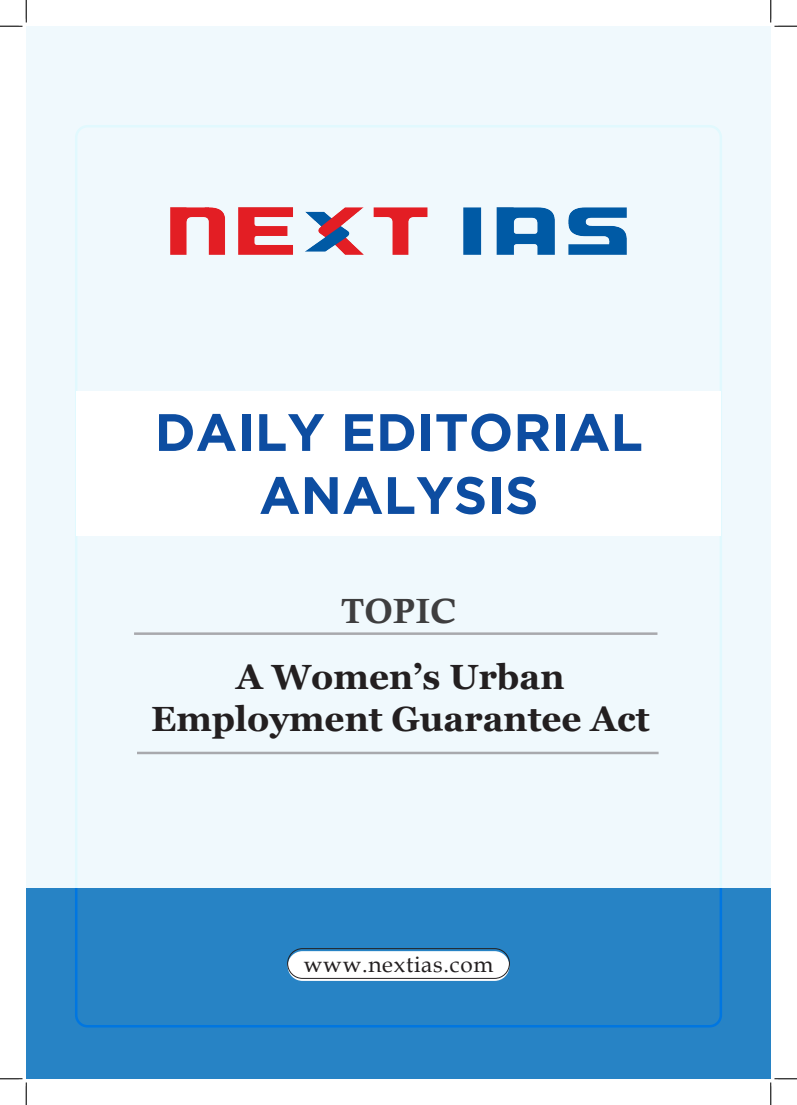
<style>
.page{position:relative;width:797px;height:1105px;background:#fff}
.page>*{position:absolute;margin:0;border:0;box-sizing:border-box;transform-origin:0 0}
.t1{font:700 52.5px/63px "Gotham";color:#0d4da1;text-align:center}
.t2{font:700 35px/42px "Georgia";color:#231f20;text-align:center}
.t3{font:35px "Calis MT Bol";letter-spacing:.02em;color:#3e3e3f}
.t4{font:22.5px "Book Antiqua";letter-spacing:.03em;color:#231f20}
</style>
<div class="page">
<div style="left:26px;top:26px;width:744px;height:1053px;background:#f0f9fd"></div>
<img style="left:171px;top:207px;width:455px;height:48px">
<div style="left:26px;top:888px;width:744px;height:191px;background:#2783c5"></div>
<div style="left:77px;top:391px;width:644px;height:144px;background:#fff"></div>
<div style="left:287px;top:951px;width:222px;height:30px;background:#fff;border-radius:15px"></div>
<div style="left:287px;top:948px;width:222px;height:31px;border:1px solid #231f20;border-radius:15px"></div>
<hr style="left:137px;top:752px;width:521px;height:2px;background:#a8a9ad">
<hr style="left:134px;top:632px;width:523px;height:3px;background:#a8a9ad">
<svg style="left:0;top:0;width:27px;height:27px"></svg>
<svg style="left:0;top:1078px;width:27px;height:27px"></svg>
<svg style="left:770px;top:0;width:27px;height:27px"></svg>
<svg style="left:770px;top:1078px;width:27px;height:27px"></svg>
<p class="t1" style="left:155px;top:399px;width:490px">DAILY EDITORIAL<br>ANALYSIS</p>
<p class="t3" style="left:341px;top:591px;width:118px">TOPIC</p>
<p class="t2" style="left:151px;top:656px;width:500px">A Women’s Urban<br>Employment Guarantee Act</p>
<p class="t4" style="left:304px;top:948px;width:191px">www.nextias.com</p>
</div>
